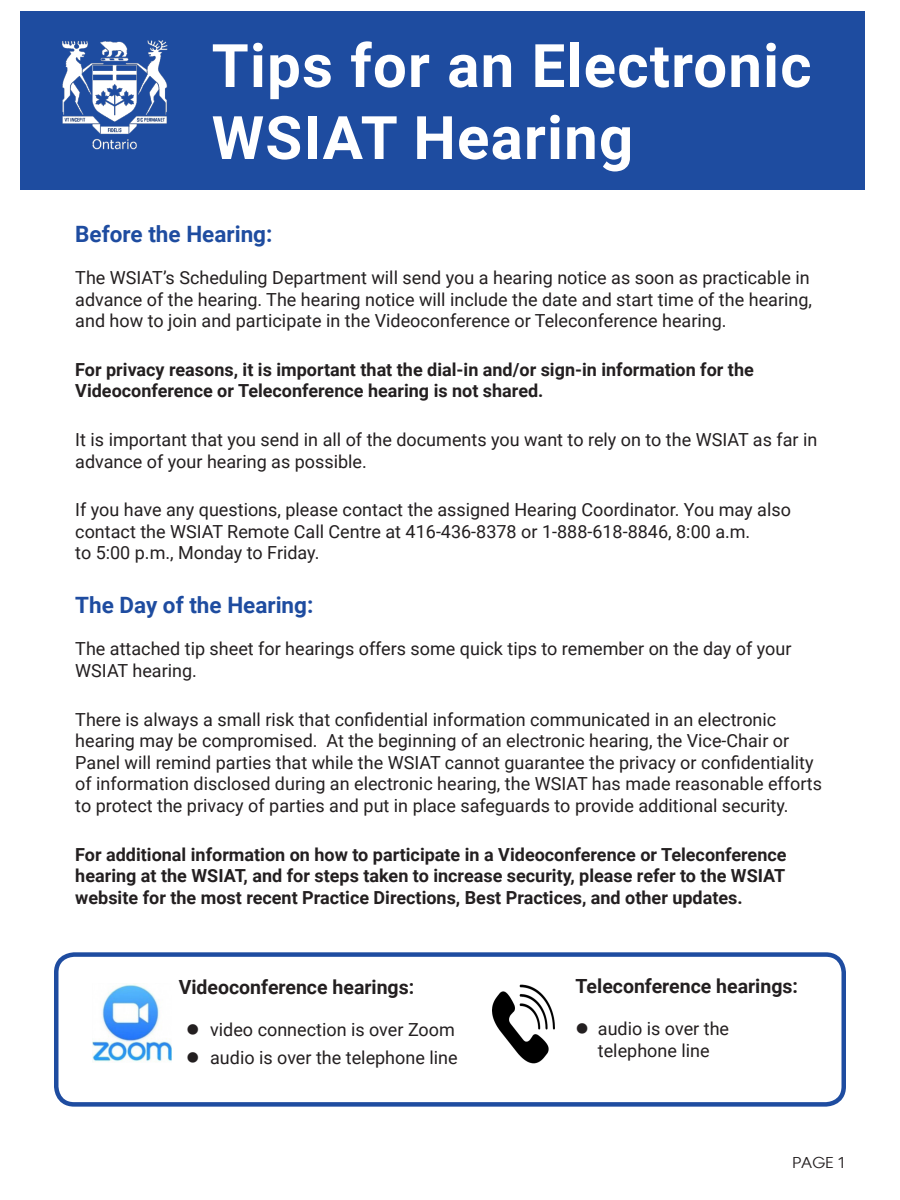
<style>
.page{position:relative;width:900px;height:1200px;background:#fff}
.page>*{position:absolute;margin:0;border:0;box-sizing:border-box;transform-origin:0 0}
.Main_Header{font:700 60px/72px "Roboto";letter-spacing:.02em;color:#fff}
.t1{font:700 22.5px "Roboto";color:#1e4ca0}
.t2{font:700 19.5px "Roboto";color:#231f20}
.BodyText{font:18px/21.6px "Roboto";color:#231f20}
.BodyText-2{font:700 18px/21.6px "Roboto";color:#231f20}
.t3{font:15px "Atlanta";color:#231f20}
</style>
<div class="page">
<img style="left:92px;top:983px;width:80px;height:79px">
<img style="left:493px;top:985px;width:62px;height:79px">
<div style="left:54px;top:952px;width:792px;height:155px;border:4px solid #1e4ca0;border-radius:18px"></div>
<div style="left:20px;top:11px;width:845px;height:179px;background:#1e4ca0"></div>
<img style="left:62px;top:40px;width:106px;height:110px">
<p class="Main_Header" style="left:212px;top:27px;width:601px">Tips for an Electronic<br>WSIAT Hearing</p>
<h2 class="t1" style="left:75px;top:218px;width:199px">Before the Hearing:</h2>
<p class="BodyText" style="left:75px;top:266px;width:738px">The WSIAT’s Scheduling Department will send you a hearing notice as soon as practicable in advance of the hearing. The hearing notice will include the date and start time of the hearing, and how to join and participate in the Videoconference or Teleconference hearing.</p>
<p class="BodyText-2" style="left:75px;top:358px;width:680px">For privacy reasons, it is important that the dial-in and/or sign-in information for the<br>Videoconference or Teleconference hearing is not shared.</p>
<p class="BodyText" style="left:75px;top:428px;width:744px">It is important that you send in all of the documents you want to rely on to the WSIAT as far in advance of your hearing as possible.</p>
<p class="BodyText" style="left:75px;top:498px;width:717px">If you have any questions, please contact the assigned Hearing Coordinator. You may also contact the WSIAT Remote Call Centre at 416-436-8378 or 1-888-618-8846, 8:00 a.m.<br>to 5:00 p.m., Monday to Friday.</p>
<h2 class="t1" style="left:75px;top:590px;width:240px">The Day of the Hearing:</h2>
<p class="BodyText" style="left:75px;top:637px;width:718px">The attached tip sheet for hearings offers some quick tips to remember on the day of your<br>WSIAT hearing.</p>
<p class="BodyText" style="left:75px;top:708px;width:748px">There is always a small risk that confidential information communicated in an electronic hearing may be compromised. At the beginning of an electronic hearing, the Vice-Chair or Panel will remind parties that while the WSIAT cannot guarantee the privacy or confidentiality of information disclosed during an electronic hearing, the WSIAT has made reasonable efforts to protect the privacy of parties and put in place safeguards to provide additional security.</p>
<p class="BodyText-2" style="left:75px;top:843px;width:713px;text-align:justify">For additional information on how to participate in a Videoconference or Teleconference hearing at the WSIAT, and for steps taken to increase security, please refer to the WSIAT website for the most recent Practice Directions, Best Practices, and other updates.</p>
<p class="t2" style="left:179px;top:973px;width:237px">Videoconference hearings:</p>
<p class="BodyText" style="left:210px;top:1018px;width:246px">video connection is over Zoom</p>
<p class="BodyText" style="left:210px;top:1046px;width:249px">audio is over the telephone line</p>
<p class="t2" style="left:575px;top:973px;width:224px">Teleconference hearings:</p>
<p class="BodyText" style="left:598px;top:1017px;width:133px">audio is over the telephone line</p>
<p class="t3" style="left:792px;top:1152px;width:55px">PAGE 1</p>
</div>
